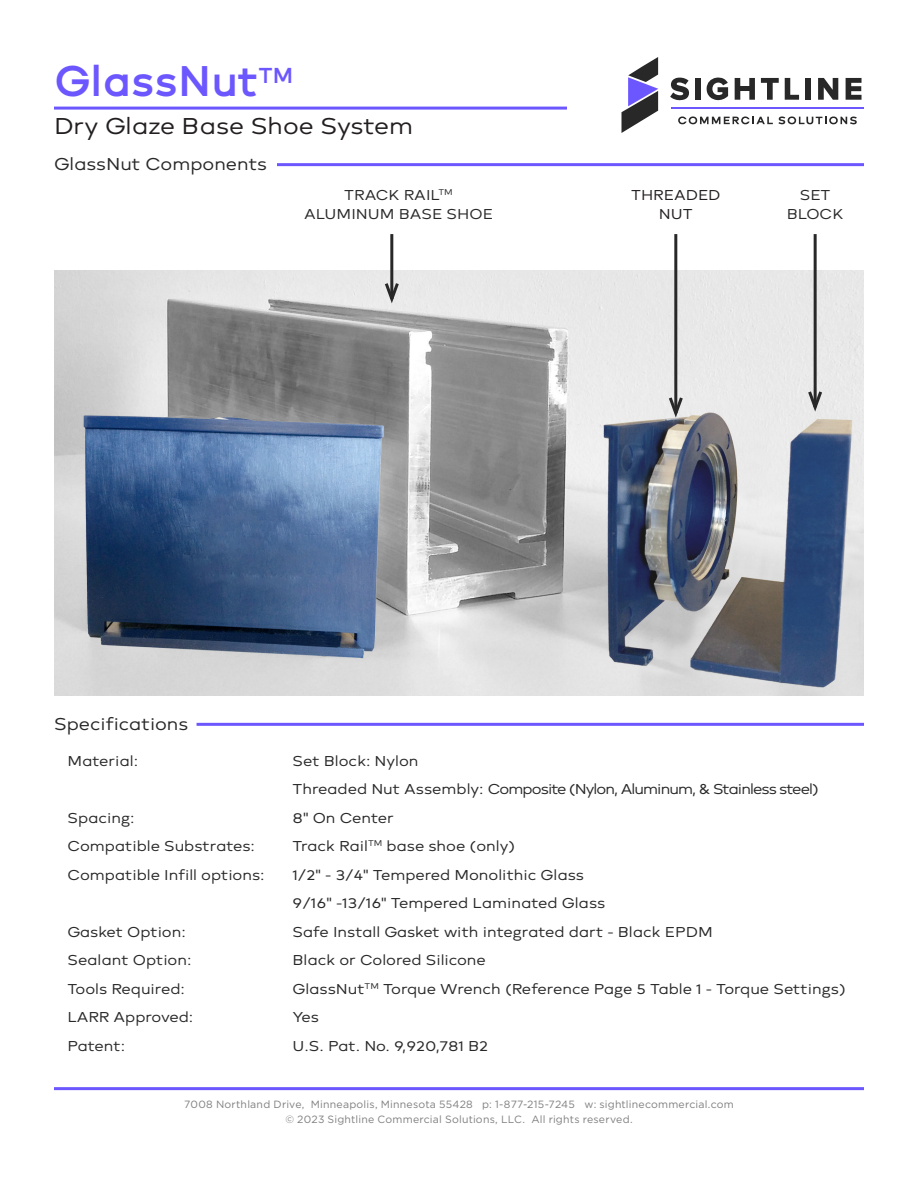
<style>
.page{position:relative;width:918px;height:1188px;background:#fff}
.page>*{position:absolute;margin:0;border:0;box-sizing:border-box;transform-origin:0 0}
.t1{font:700 45px "Brooklyn";letter-spacing:-.01em;color:#6c57ff;scale:.95 1}
.t2{font:24px "Brooklyn";color:#231f20}
.t3{font:18px "Brooklyn";color:#282828}
.t4{font:15px/19.5px "Brooklyn";color:#282828;text-align:center}
.t5{font:15px "Brooklyn";letter-spacing:-.06em;color:#282828}
.t6{font:15px/19.5px "Brooklyn";color:#231f20;text-align:center}
.t7{font:10.5px/15.1px "Gotham";letter-spacing:.02em;color:#7f7f7f;text-align:center}
</style>
<div class="page">
<hr style="left:54px;top:107px;width:513px;height:3px;background:#6c57ff">
<hr style="left:54px;top:1087px;width:810px;height:3px;background:#6c57ff">
<svg style="left:622px;top:57px;width:36px;height:76px"></svg>
<svg style="left:818px;top:78px;width:20px;height:22px"></svg>
<hr style="left:672px;top:107px;width:192px;height:2px;background:#6c57ff">
<svg style="left:707px;top:77px;width:21px;height:23px"></svg>
<svg style="left:735px;top:78px;width:20px;height:22px"></svg>
<svg style="left:846px;top:78px;width:16px;height:22px"></svg>
<svg style="left:670px;top:77px;width:19px;height:24px"></svg>
<svg style="left:761px;top:78px;width:18px;height:22px"></svg>
<svg style="left:785px;top:78px;width:14px;height:22px"></svg>
<div style="left:695px;top:78px;width:6px;height:22px;background:#282828"></div>
<div style="left:805px;top:78px;width:6px;height:22px;background:#282828"></div>
<svg style="left:678px;top:116px;width:179px;height:9px"></svg>
<hr style="left:197px;top:723px;width:667px;height:3px;background:#6c57ff">
<hr style="left:277px;top:163px;width:587px;height:3px;background:#6c57ff">
<img style="left:54px;top:271px;width:810px;height:424px">
<hr style="left:390px;top:234px;width:3px;height:65px;background:#282828">
<svg style="left:382px;top:280px;width:19px;height:28px"></svg>
<hr style="left:674px;top:234px;width:3px;height:179px;background:#282828">
<svg style="left:666px;top:394px;width:19px;height:28px"></svg>
<hr style="left:814px;top:234px;width:3px;height:173px;background:#282828">
<svg style="left:806px;top:388px;width:19px;height:28px"></svg>
<h1 class="t1" style="left:54px;top:59px;width:254px">GlassNut<sup>TM</sup></h1>
<h2 class="t2" style="left:54px;top:114px;width:361px">Dry Glaze Base Shoe System</h2>
<p class="t3" style="left:54px;top:155px;width:215px">GlassNut Components</p>
<p class="t4" style="left:304px;top:186px;width:190px">TRACK RAIL<sup>TM<br></sup>ALUMINUM BASE SHOE</p>
<p class="t6" style="left:631px;top:186px;width:91px">THREADED<br>NUT</p>
<p class="t4" style="left:800px;top:186px;width:32px">SET</p>
<p class="t4" style="left:787px;top:205px;width:58px">BLOCK</p>
<p class="t3" style="left:54px;top:715px;width:136px">Specifications</p>
<p class="t4" style="left:68px;top:752px;width:72px">Material:</p>
<p class="t4" style="left:292px;top:752px;width:128px">Set Block: Nylon</p>
<p class="t5" style="left:292px;top:782px;width:528px">Threaded Nut Assembly: Composite (Nylon, Aluminum, &amp; Stainless steel)</p>
<p class="t4" style="left:68px;top:809px;width:69px">Spacing:</p>
<p class="t4" style="left:292px;top:809px;width:103px">8" On Center</p>
<p class="t4" style="left:68px;top:837px;width:189px">Compatible Substrates:</p>
<p class="t4" style="left:292px;top:837px;width:224px">Track Rail<sup>TM</sup> base shoe (only)</p>
<p class="t4" style="left:68px;top:866px;width:199px">Compatible Infill options:</p>
<p class="t4" style="left:292px;top:866px;width:293px">1/2" - 3/4" Tempered Monolithic Glass</p>
<p class="t4" style="left:292px;top:894px;width:314px">9/16" -13/16" Tempered Laminated Glass</p>
<p class="t4" style="left:68px;top:923px;width:120px">Gasket Option:</p>
<p class="t4" style="left:292px;top:923px;width:422px">Safe Install Gasket with integrated dart - Black EPDM</p>
<p class="t4" style="left:68px;top:951px;width:125px">Sealant Option:</p>
<p class="t4" style="left:292px;top:951px;width:195px">Black or Colored Silicone</p>
<p class="t4" style="left:68px;top:980px;width:119px">Tools Required:</p>
<p class="t4" style="left:292px;top:980px;width:555px">GlassNut<sup>TM</sup> Torque Wrench (Reference Page 5 Table 1 - Torque Settings)</p>
<p class="t4" style="left:68px;top:1008px;width:127px">LARR Approved:</p>
<p class="t4" style="left:292px;top:1008px;width:28px">Yes</p>
<p class="t4" style="left:68px;top:1037px;width:59px">Patent:</p>
<p class="t4" style="left:292px;top:1037px;width:197px">U.S. Pat. No. 9,920,781 B2</p>
<p class="t7" style="left:184px;top:1096px;width:551px">7008 Northland Drive, Minneapolis, Minnesota 55428 p: 1-877-215-7245 w: sightlinecommercial.com © 2023 Sightline Commercial Solutions, LLC. All rights reserved.</p>
</div>
